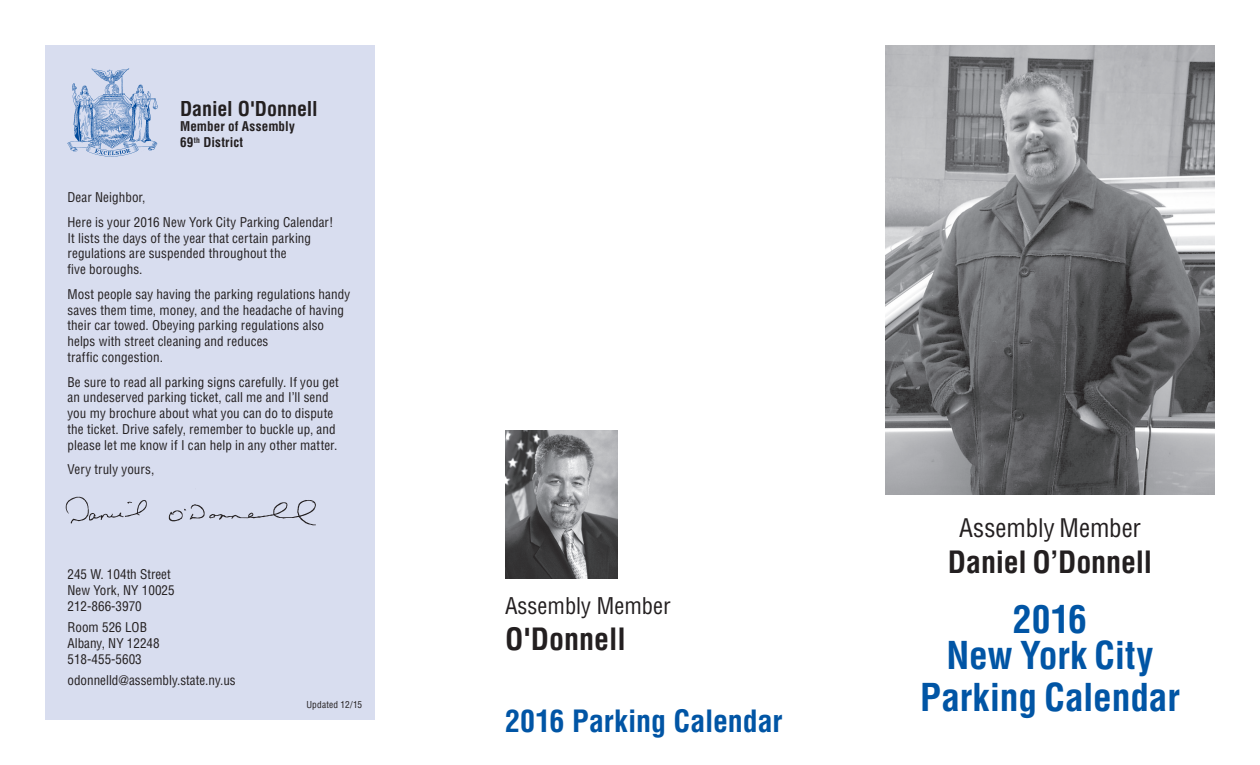
<style>
.page{position:relative;width:1260px;height:765px;background:#fff}
.page>*{position:absolute;margin:0;border:0;box-sizing:border-box;transform-origin:0 0}
.t1{font:700 condensed 37.5px/36px "Helvetica";letter-spacing:-.005em;color:#0155a5;text-align:center}
.t2{font:700 condensed 30px "Helvetica";color:#231f20}
.t3{font:700 condensed 30px "Helvetica";color:#0155a5}
.t4{font:condensed 25px "Helvetica";color:#231f20}
.t5{font:condensed 22.5px "Helvetica";color:#231f20}
.t6{font:700 condensed 20px "Helvetica";letter-spacing:-.005em;color:#231f20}
.t7{font:condensed 13.12px/15.8px "Helvetica";letter-spacing:.005em;color:#231f20}
.t8{font:700 condensed 13.12px "Helvetica";letter-spacing:.01em;color:#231f20}
.t9{font:condensed 9.38px "Helvetica";letter-spacing:.02em;color:#231f20}
</style>
<div class="page">
<div style="left:45px;top:45px;width:330px;height:675px;background:#d8ddef"></div>
<img style="left:68px;top:68px;width:89px;height:89px">
<img style="left:885px;top:45px;width:330px;height:450px">
<img style="left:505px;top:430px;width:113px;height:149px">
<img style="left:65px;top:496px;width:251px;height:30px">
<p class="t6" style="left:180px;top:96px;width:139px">Daniel O'Donnell</p>
<p class="t8" style="left:180px;top:118px;width:116px">Member of Assembly</p>
<p class="t8" style="left:180px;top:134px;width:65px">69<sup>th</sup> District</p>
<p class="t7" style="left:68px;top:189px;width:80px">Dear Neighbor,</p>
<p class="t7" style="left:68px;top:214px;width:267px">Here is your 2016 New York City Parking Calendar!<br>It lists the days of the year that certain parking regulations are suspended throughout the<br>five boroughs.</p>
<p class="t7" style="left:68px;top:286px;width:284px">Most people say having the parking regulations handy saves them time, money, and the headache of having their car towed. Obeying parking regulations also helps with street cleaning and reduces<br>traffic congestion.</p>
<p class="t7" style="left:68px;top:374px;width:273px">Be sure to read all parking signs carefully. If you get an undeserved parking ticket, call me and I’ll send you my brochure about what you can do to dispute the ticket. Drive safely, remember to buckle up, and please let me know if I can help in any other matter.</p>
<p class="t7" style="left:68px;top:462px;width:88px">Very truly yours,</p>
<p class="t7" style="left:67px;top:567px;width:105px">245 W. 104th Street</p>
<p class="t7" style="left:67px;top:582px;width:109px">New York, NY 10025</p>
<p class="t7" style="left:67px;top:598px;width:76px">212-866-3970</p>
<p class="t7" style="left:67px;top:619px;width:94px">Room 526 LOB<br>Albany, NY 12248</p>
<p class="t7" style="left:67px;top:651px;width:76px">518-455-5603</p>
<p class="t7" style="left:67px;top:672px;width:170px">odonnelld@assembly.state.ny.us</p>
<p class="t9" style="left:306px;top:699px;width:57px">Updated 12/15</p>
<p class="t5" style="left:505px;top:591px;width:167px">Assembly Member</p>
<p class="t2" style="left:505px;top:620px;width:122px">O'Donnell</p>
<p class="t3" style="left:505px;top:703px;width:279px">2016 Parking Calendar</p>
<p class="t4" style="left:959px;top:512px;width:183px">Assembly Member</p>
<p class="t2" style="left:948px;top:543px;width:206px">Daniel O’Donnell</p>
<h1 class="t1" style="left:947px;top:601px;width:208px">2016<br>New York City</h1>
<h1 class="t1" style="left:920px;top:679px;width:261px">Parking Calendar</h1>
</div>
